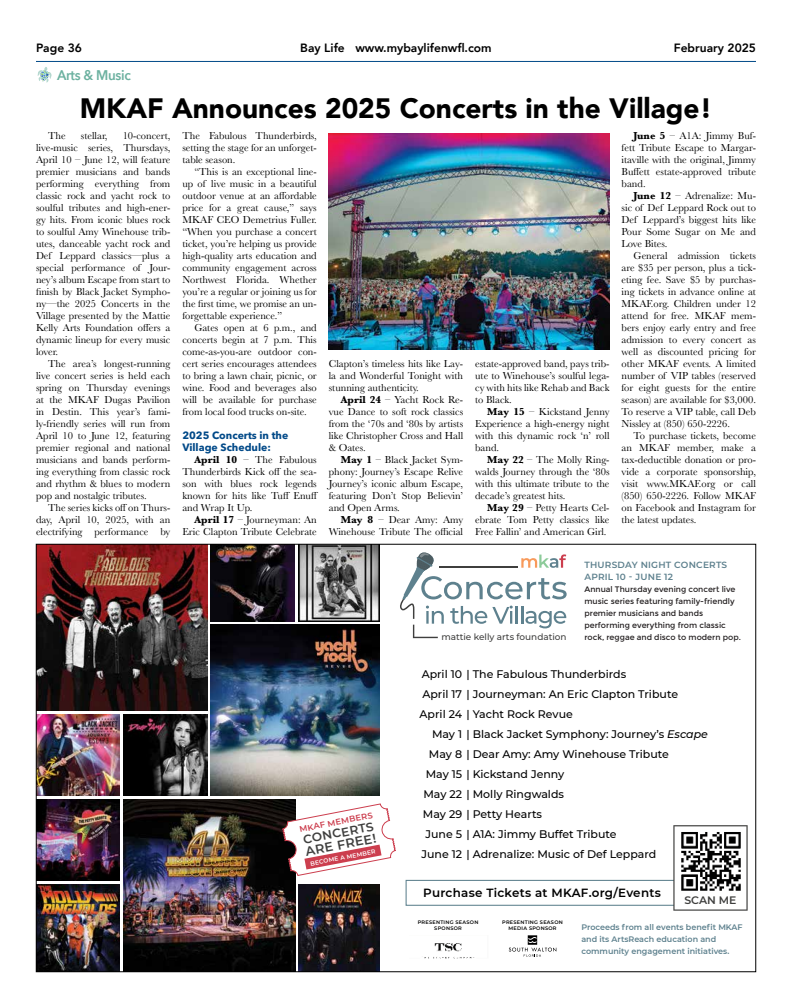
<style>
.page{position:relative;width:792px;height:1008px;background:#fff}
.page>*{position:absolute;margin:0;border:0;box-sizing:border-box;transform-origin:0 0}
.t1{font:900 28px "Avenir";color:#000}
.t2{font:600 14px "Avenir Next";letter-spacing:-.02em;color:#6cb1a0;scale:.95 1}
.t3{font:600 12.8px "Montserrat";color:#3f3f3e}
.t4{font:600 12.2px "Montserrat";color:#3f3f3e}
.t5{font:800 12px "Avenir";color:#000}
.t6{font:600 11.9px "Montserrat";letter-spacing:.025em;color:#000}
.t7{font:500 11px/20px "Montserrat";color:#010101}
.t8{font:600 10.8px "Montserrat";color:#3f3f3e}
.t9{font:10.5px/12px "Baskerville";color:#000;text-align:justify}
.t10{font:700 10.5px/12px "Avenir Next LT Pro";color:#004988}
.t11{font:600 9px/12px "Montserrat";letter-spacing:.025em;color:#5e818e}
.t12{font:500 8.9px "Montserrat";color:#3f3f3e}
.t13{font:600 8.3px "Montserrat";color:#cc3e4e}
.t14{font:8px/12px "Montserrat";color:#231f20}
.t15{font:600 8px/11.9px "Montserrat";color:#5e818e}
.t16{font:600 6px "Montserrat";color:#fff}
.t17{font:600 5px/6.3px "Montserrat";letter-spacing:.05em;color:#000;text-align:center}
.s1{font-weight:700}
.s2{font-style:italic}
</style>
<div class="page">
<hr style="left:36px;top:61px;width:720px;height:1px;background:#004988">
<svg style="left:38px;top:67px;width:14px;height:16px"></svg>
<svg style="left:400px;top:552px;width:167px;height:86px"></svg>
<div style="left:406px;top:880px;width:281px;height:26px;border:1px solid #5e818e"></div>
<svg style="left:673px;top:825px;width:75px;height:86px"></svg>
<img style="left:678px;top:829px;width:65px;height:64px">
<img style="left:424px;top:943px;width:51px;height:16px">
<svg style="left:509px;top:935px;width:47px;height:22px"></svg>
<img style="left:299px;top:884px;width:81px;height:86px">
<img style="left:38px;top:546px;width:169px;height:165px">
<img style="left:211px;top:546px;width:83px;height:76px">
<img style="left:211px;top:625px;width:169px;height:171px">
<img style="left:38px;top:714px;width:82px;height:82px">
<img style="left:124px;top:714px;width:83px;height:82px">
<img style="left:298px;top:546px;width:82px;height:76px">
<img style="left:38px;top:884px;width:82px;height:86px">
<img style="left:38px;top:800px;width:82px;height:81px">
<img style="left:124px;top:800px;width:172px;height:170px">
<svg style="left:282px;top:803px;width:114px;height:73px"></svg>
<img style="left:329px;top:133px;width:281px;height:216px">
<p class="t5" style="left:36px;top:39px;width:47px">Page 36</p>
<p class="t5" style="left:300px;top:39px;width:193px">Bay Life www.mybaylifenwfl.com</p>
<p class="t5" style="left:674px;top:39px;width:84px">February 2025</p>
<h2 class="t2" style="left:57px;top:63px;width:79px">Arts &amp; Music</h2>
<h1 class="t1" style="left:80px;top:84px;width:634px">MKAF Announces 2025 Concerts in the Village!</h1>
<p class="t9" style="left:48px;top:130px;width:19px">The</p>
<p class="t9" style="left:81px;top:130px;width:28px">stellar,</p>
<p class="t9" style="left:36px;top:130px;width:136px;text-indent:87px">10-concert, live-music series, Thursdays, April 10 – June 12, will feature premier musicians and bands performing everything from classic rock and yacht rock to soulful tributes and high-ener&shy;gy hits. From iconic blues rock to soulful Amy Winehouse trib&shy;utes, danceable yacht rock and Def Leppard classics—plus a special performance of Jour&shy;ney’s album Escape from start to finish by Black Jacket Sympho&shy;ny—the 2025 Concerts in the Village presented by the Mattie Kelly Arts Foundation offers a dynamic lineup for every music lover.</p>
<p class="t9" style="left:36px;top:358px;width:136px;text-indent:12px">The area’s longest-running live concert series is held each spring on Thursday evenings at the MKAF Dugas Pavilion in Destin. This year’s fami&shy;ly-friendly series will run from April 10 to June 12, featuring premier regional and national musicians and bands perform&shy;ing everything from classic rock and rhythm &amp; blues to modern pop and nostalgic tributes.</p>
<p class="t9" style="left:36px;top:502px;width:136px;text-indent:12px">The series kicks off on Thurs&shy;day, April 10, 2025, with an electrifying performance by</p>
<p class="t9" style="left:182px;top:130px;width:136px">The Fabulous Thunderbirds, setting the stage for an unforget&shy;table season.</p>
<p class="t9" style="left:182px;top:166px;width:136px;text-indent:12px">“This is an exceptional line&shy;up of live music in a beautiful outdoor venue at an affordable price for a great cause,” says MKAF CEO Demetrius Fuller. “When you purchase a concert ticket, you’re helping us provide high-quality arts education and community engagement across Northwest Florida. Whether you’re a regular or joining us for the first time, we promise an un&shy;forgettable experience.”</p>
<p class="t9" style="left:182px;top:322px;width:136px;text-indent:12px">Gates open at 6 p.m., and concerts begin at 7 p.m. This come-as-you-are outdoor con&shy;cert series encourages attendees to bring a lawn chair, picnic, or wine. Food and beverages also will be available for purchase from local food trucks on-site.</p>
<p class="t10" style="left:182px;top:429px;width:107px">2025 Concerts in the<br>Village Schedule:</p>
<p class="t9" style="left:182px;top:454px;width:137px;text-indent:12px"><span class="s1">April 10</span> – The Fabulous Thunderbirds Kick off the sea&shy;son with blues rock legends known for hits like Tuff Enuff and Wrap It Up.</p>
<p class="t9" style="left:182px;top:514px;width:136px;text-align:right"><span class="s1">April 17</span> – Journeyman: An<br>Eric Clapton Tribute Celebrate</p>
<p class="t9" style="left:329px;top:358px;width:136px">Clapton’s timeless hits like Lay&shy;la and Wonderful Tonight with stunning authenticity.</p>
<p class="t9" style="left:329px;top:394px;width:136px;text-indent:12px"><span class="s1">April 24</span> – Yacht Rock Re&shy;vue Dance to soft rock classics from the ‘70s and ‘80s by artists like Christopher Cross and Hall &amp; Oates.</p>
<p class="t9" style="left:329px;top:454px;width:136px;text-indent:12px"><span class="s1">May 1</span> – Black Jacket Sym&shy;phony: Journey’s Escape Relive Journey’s iconic album Escape, featuring Don’t Stop Believin’ and Open Arms.</p>
<p class="t9" style="left:329px;top:514px;width:136px;text-align:right"><span class="s1">May 8</span> – Dear Amy: Amy<br>Winehouse Tribute The official</p>
<p class="t9" style="left:475px;top:358px;width:136px">estate-approved band, pays trib&shy;ute to Winehouse’s soulful lega&shy;cy with hits like Rehab and Back to Black.</p>
<p class="t9" style="left:475px;top:406px;width:136px;text-indent:12px"><span class="s1">May 15</span> – Kickstand Jenny Experience a high-energy night with this dynamic rock ‘n’ roll band.</p>
<p class="t9" style="left:475px;top:454px;width:136px;text-indent:12px"><span class="s1">May 22</span> – The Molly Ring&shy;walds Journey through the ‘80s with this ultimate tribute to the decade’s greatest hits.</p>
<p class="t9" style="left:475px;top:502px;width:136px;text-indent:12px"><span class="s1">May 29</span> – Petty Hearts Cel&shy;ebrate Tom Petty classics like Free Fallin’ and American Girl.</p>
<p class="t9" style="left:622px;top:130px;width:136px;text-indent:12px"><span class="s1">June 5</span> – A1A: Jimmy Buf&shy;fett Tribute Escape to Margar&shy;itaville with the original, Jimmy Buffett estate-approved tribute band.</p>
<p class="t9" style="left:622px;top:190px;width:136px;text-indent:12px"><span class="s1">June 12</span> – Adrenalize: Mu&shy;sic of Def Leppard Rock out to Def Leppard’s biggest hits like Pour Some Sugar on Me and Love Bites.</p>
<p class="t9" style="left:622px;top:250px;width:136px;text-indent:12px">General admission tickets are $35 per person, plus a tick&shy;eting fee. Save $5 by purchas&shy;ing tickets in advance online at MKAF.org. Children under 12 attend for free. MKAF mem&shy;bers enjoy early entry and free admission to every concert as well as discounted pricing for other MKAF events. A limited number of VIP tables (reserved for eight guests for the entire season) are available for $3,000.<br>To reserve a VIP table, call Deb Nissley at (850) 650-2226.</p>
<p class="t9" style="left:622px;top:430px;width:136px;text-indent:12px">To purchase tickets, become an MKAF member, make a tax-deductible donation or pro&shy;vide a corporate sponsorship, visit www.MKAF.org or call (850) 650-2226. Follow MKAF on Facebook and Instagram for the latest updates.</p>
<p class="t13" style="left:299px;top:823px;width:76px;rotate:-11deg">MKAF MEMBERS</p>
<p class="t4" style="left:302px;top:831px;width:73px;rotate:-11deg">CONCERTS</p>
<p class="t3" style="left:304px;top:843px;width:73px;rotate:-11deg">ARE FREE!</p>
<p class="t16" style="left:310px;top:860px;width:68px;rotate:-11deg">BECOME A MEMBER</p>
<p class="t11" style="left:584px;top:558px;width:144px">THURSDAY NIGHT CONCERTS<br>APRIL 10 - JUNE 12</p>
<p class="t14" style="left:584px;top:583px;width:158px">Annual Thursday evening concert live music series featuring family-friendly premier musicians and bands performing everything from classic rock, reggae and disco to modern pop.</p>
<p class="t7" style="left:420px;top:664px;width:260px">April 10 | The Fabulous Thunderbirds<br>April 17 | Journeyman: An Eric Clapton Tribute<br>April 24 | Yacht Rock Revue</p>
<p class="t7" style="left:432px;top:724px;width:278px">May 1 | Black Jacket Symphony: Journey’s <span class="s2">Escape</span></p>
<p class="t7" style="left:429px;top:744px;width:241px">May 8 | Dear Amy: Amy Winehouse Tribute</p>
<p class="t7" style="left:426px;top:764px;width:140px">May 15 | Kickstand Jenny</p>
<p class="t7" style="left:423px;top:784px;width:142px">May 22 | Molly Ringwalds</p>
<p class="t7" style="left:423px;top:804px;width:121px">May 29 | Petty Hearts</p>
<p class="t7" style="left:426px;top:824px;width:193px">June 5 | A1A: Jimmy Buffet Tribute</p>
<p class="t7" style="left:421px;top:844px;width:236px">June 12 | Adrenalize: Music of Def Leppard</p>
<p class="t12" style="left:441px;top:631px;width:127px">mattie kelly arts foundation</p>
<p class="t6" style="left:423px;top:884px;width:239px">Purchase Tickets at MKAF.org/Events</p>
<p class="t8" style="left:684px;top:892px;width:54px">SCAN ME</p>
<p class="t17" style="left:418px;top:918px;width:62px">PRESENTING SEASON<br>SPONSOR</p>
<p class="t17" style="left:502px;top:918px;width:62px">PRESENTING SEASON<br>MEDIA SPONSOR</p>
<p class="t15" style="left:581px;top:921px;width:163px">Proceeds from all events benefit MKAF and its ArtsReach education and community engagement initiatives.</p>
</div>
